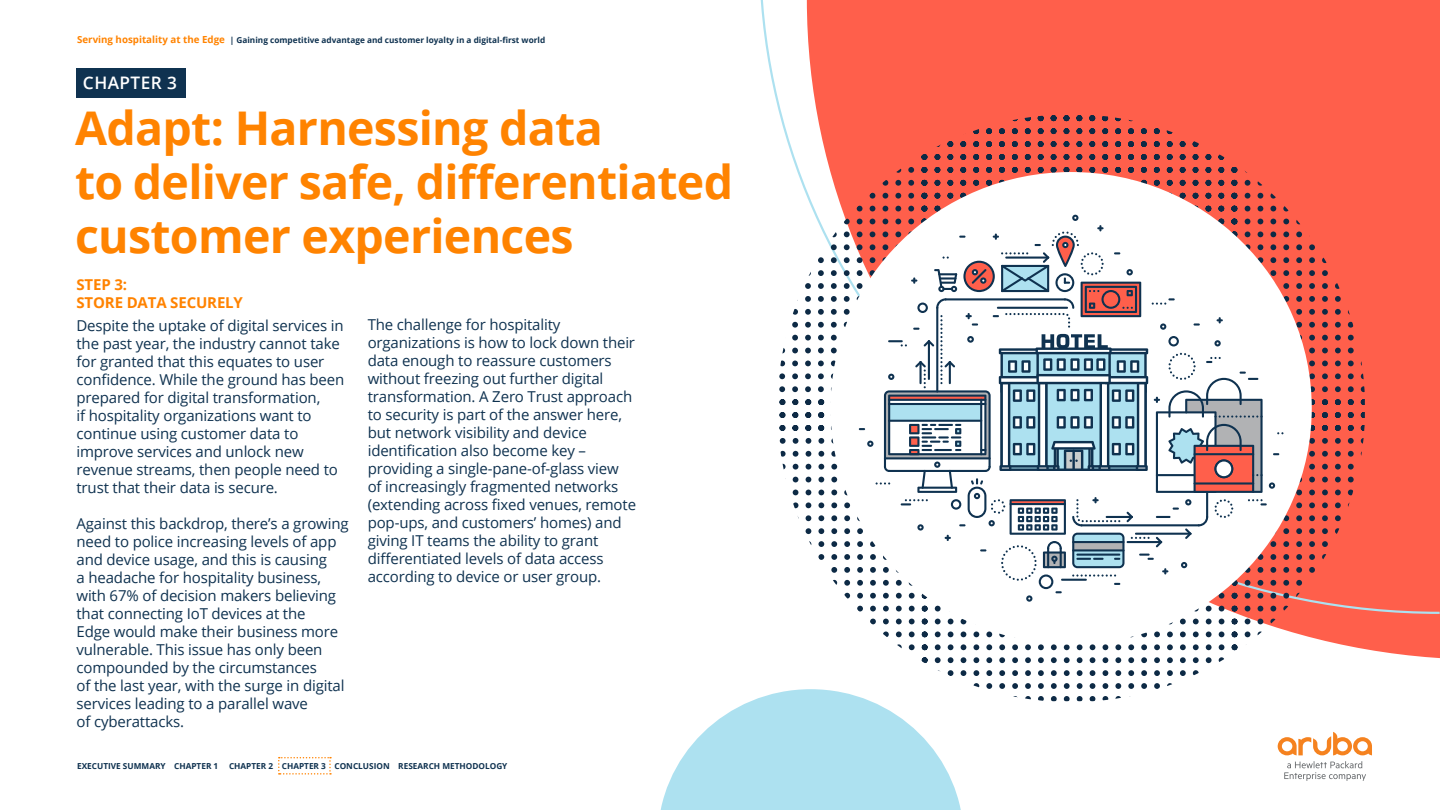
<style>
.page{position:relative;width:1440px;height:810px;background:#fff}
.page>*{position:absolute;margin:0;border:0;box-sizing:border-box;transform-origin:0 0}
.t1{font:700 46.5px/54.3px "Open Sans";letter-spacing:-.015em;color:#ff8300}
.t2{font:600 17.25px "Open Sans";letter-spacing:.025em;color:#fff}
.t3{font:15px/18px "Open Sans";letter-spacing:-.01em;color:#0f3250}
.t4{font:700 15px/18px "Open Sans";letter-spacing:-.01em;color:#ff8300}
.t5{font:700 8.25px "Open Sans";color:#0f3250}
.s1{font-size:9.75px;color:#ff8300}
</style>
<div class="page">
<svg style="left:760px;top:0;width:680px;height:615px;background:#fe7160"></svg>
<svg style="left:660px;top:693px;width:301px;height:117px"></svg>
<svg style="left:777px;top:115px;width:588px;height:586px"></svg>
<div style="left:838px;top:179px;width:466px;height:458px;background:#fff;border-radius:50%"></div>
<div style="left:831px;top:172px;width:481px;height:472px;border:15px solid #fff;border-radius:50%"></div>
<svg style="left:278px;top:757px;width:53px;height:18px"></svg>
<div style="left:76px;top:68px;width:110px;height:29px;background:#0f3250"></div>
<svg style="left:1284px;top:761px;width:82px;height:20px"></svg>
<svg style="left:1278px;top:732px;width:94px;height:23px"></svg>
<svg style="left:859px;top:215px;width:424px;height:387px"></svg>
<p class="t5" style="left:77px;top:35px;width:470px"><span class="s1">Serving hospitality at the Edge</span> | Gaining competitive advantage and customer loyalty in a digital-first world</p>
<p class="t2" style="left:83px;top:71px;width:96px">CHAPTER 3</p>
<h1 class="t1" style="left:75px;top:100px;width:660px">Adapt: Harnessing data<br>to deliver safe, differentiated customer experiences</h1>
<p class="t4" style="left:76px;top:276px;width:168px">STEP 3:<br>STORE DATA SECURELY</p>
<p class="t3" style="left:76px;top:316px;width:269px">Despite the uptake of digital services in the past year, the industry cannot take for granted that this equates to user confidence. While the ground has been prepared for digital transformation,<br>if hospitality organizations want to continue using customer data to improve services and unlock new revenue streams, then people need to trust that their data is secure.</p>
<p class="t3" style="left:76px;top:514px;width:274px">Against this backdrop, there’s a growing need to police increasing levels of app and device usage, and this is causing<br>a headache for hospitality business, with 67% of decision makers believing that connecting IoT devices at the<br>Edge would make their business more vulnerable. This issue has only been compounded by the circumstances<br>of the last year, with the surge in digital services leading to a parallel wave<br>of cyberattacks.</p>
<p class="t3" style="left:368px;top:315px;width:270px">The challenge for hospitality organizations is how to lock down their data enough to reassure customers without freezing out further digital transformation. A Zero Trust approach to security is part of the answer here, but network visibility and device identification also become key – providing a single-pane-of-glass view of increasingly fragmented networks (extending across fixed venues, remote pop-ups, and customers’ homes) and giving IT teams the ability to grant differentiated levels of data access according to device or user group.</p>
<p class="t5" style="left:77px;top:760px;width:143px">EXECUTIVE SUMMARY CHAPTER 1</p>
<p class="t5" style="left:229px;top:760px;width:280px">CHAPTER 2 CHAPTER 3 CONCLUSION RESEARCH METHODOLOGY</p>
</div>
